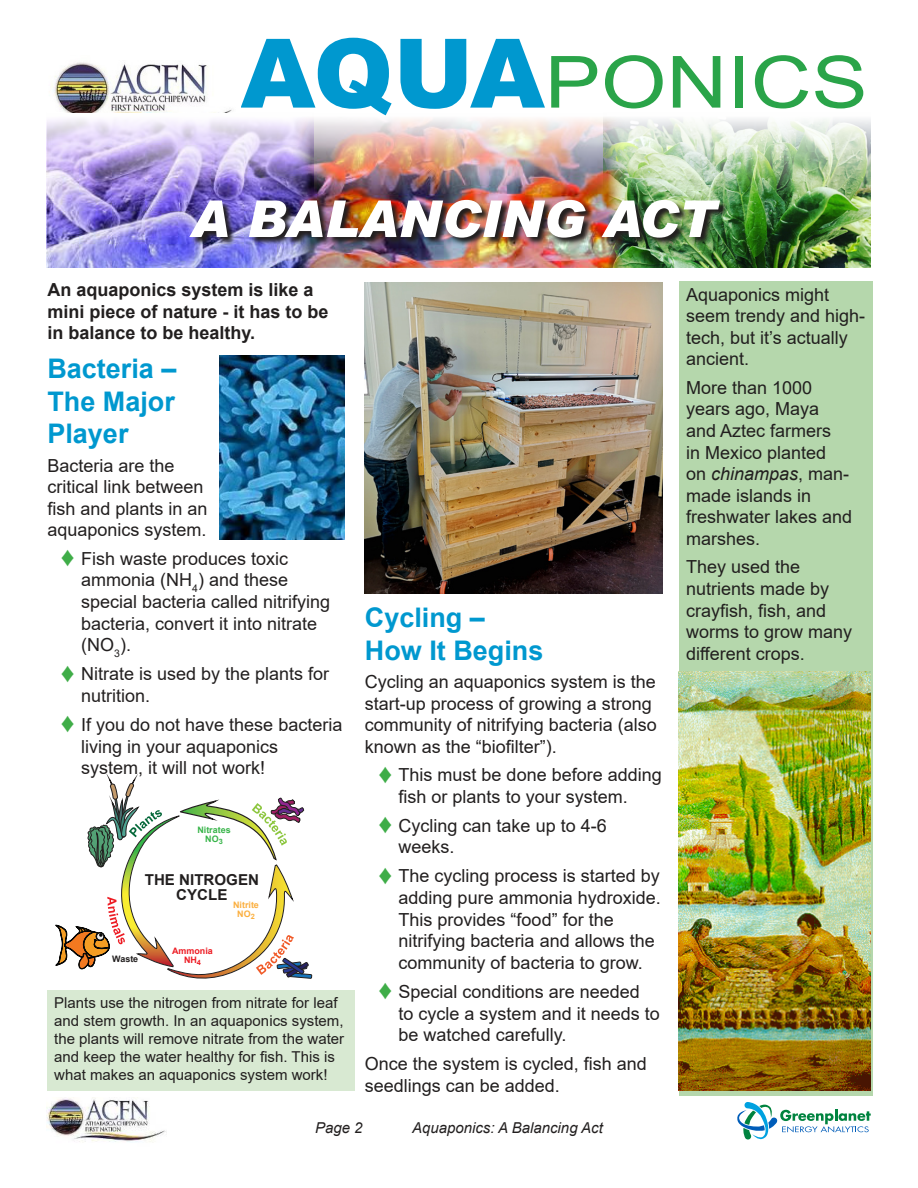
<style>
.page{position:relative;width:918px;height:1188px;background:#fff}
.page>*{position:absolute;margin:0;border:0;box-sizing:border-box;transform-origin:0 0}
.t1{font:72px "Arial";color:#2aa449;scale:1.17 1}
.t2{font:italic 900 51px "Arial";color:#fff}
.t3{font:700 27px/32.4px "Arial";color:#0098cf;text-align:justify}
.t4{font:18px/21.6px "Arial";color:#221f1f}
.t5{font:700 18px/21.6px "Arial";color:#221f1f}
.t6{font:15px/18px "Arial";color:#221f1f}
.t7{font:italic 15px "Arial";color:#221f1f}
.t8{font:700 15px/15px "Arial";color:#221f1f;text-align:center}
.t9{font:700 8.85px/8.9px "Arial";color:#37b449;text-align:center}
.t10{font:700 8.85px/8.9px "Arial";color:#ed1c24;text-align:center}
.t11{font:700 8.85px/8.9px "Arial";color:#fbaf3f;text-align:center}
.t12{font:700 8.85px "Arial";color:#221f1f}
.s1{font-weight:900;font-size:96px;color:#0098cf}
.s2{font-size:27px;color:#3fad48}
.s3{font-style:italic}
</style>
<div class="page">
<img style="left:627px;top:119px;width:244px;height:149px">
<img style="left:46px;top:119px;width:245px;height:149px">
<img style="left:291px;top:117px;width:336px;height:151px">
<img style="left:190px;top:200px;width:539px;height:46px">
<img style="left:52px;top:62px;width:180px;height:51px">
<svg style="left:737px;top:1102px;width:134px;height:38px"></svg>
<img style="left:47px;top:1098px;width:120px;height:44px">
<div style="left:679px;top:281px;width:193px;height:814px;background:#b5d7ac"></div>
<svg style="left:56px;top:774px;width:256px;height:205px"></svg>
<img style="left:219px;top:355px;width:126px;height:185px">
<div style="left:47px;top:991px;width:308px;height:100px;background:#d8e9d2"></div>
<img style="left:365px;top:283px;width:297px;height:311px">
<img style="left:678px;top:672px;width:193px;height:419px">
<h1 class="t1" style="left:241px;top:55px;width:538px"><span class="s1">AQUA</span>PONICS</h1>
<h2 class="t2" style="left:190px;top:190px;width:526px">A BALANCING ACT</h2>
<p class="t5" style="left:47px;top:281px;width:283px">An aquaponics system is like a mini piece of nature - it has to be in balance to be healthy .</p>
<h3 class="t3" style="left:47px;top:355px;width:131px">Bacteria – The Major Player</h3>
<p class="t4" style="left:47px;top:456px;width:162px">Bacteria are the critical link between fish and plants in an aquaponics system.</p>
<p class="t4" style="left:81px;top:549px;width:251px;text-indent:-20px"><span class="s2">♦</span> Fish waste produces toxic ammonia (NH<sub>4</sub>) and these special bacteria called nitrifying bacteria, convert it into nitrate (NO<sub>3</sub>).</p>
<p class="t4" style="left:81px;top:665px;width:250px;text-indent:-20px"><span class="s2">♦</span> Nitrate is used by the plants for nutrition.</p>
<p class="t4" style="left:81px;top:715px;width:263px;text-indent:-20px"><span class="s2">♦</span> If you do not have these bacteria living in your aquaponics system, it will not work!</p>
<p class="t9" style="left:197px;top:825px;width:35px">Nitrates<br>NO<sub>3</sub></p>
<p class="t8" style="left:145px;top:872px;width:116px">THE NITROGEN<br>CYCLE</p>
<p class="t11" style="left:233px;top:901px;width:27px">Nitrite<br>NO<sub>2</sub></p>
<p class="t12" style="left:112px;top:954px;width:28px">Waste</p>
<p class="t10" style="left:172px;top:947px;width:42px">Ammonia<br>NH<sub>4</sub></p>
<p class="t6" style="left:54px;top:996px;width:292px">Plants use the nitrogen from nitrate for leaf and stem growth. In an aquaponics system, the plants will remove nitrate from the water and keep the water healthy for fish. This is what makes an aquaponics system work!</p>
<h3 class="t3" style="left:365px;top:604px;width:180px">Cycling –<br>How It Begins</h3>
<p class="t4" style="left:365px;top:672px;width:294px">Cycling an aquaponics system is the start-up process of growing a strong community of nitrifying bacteria (also known as the “biofilter”).</p>
<p class="t4" style="left:399px;top:766px;width:265px;text-indent:-20px"><span class="s2">♦</span> This must be done before adding fish or plants to your system.</p>
<p class="t4" style="left:399px;top:816px;width:210px;text-indent:-20px"><span class="s2">♦</span> Cycling can take up to 4-6 weeks.</p>
<p class="t4" style="left:399px;top:867px;width:264px;text-indent:-20px"><span class="s2">♦</span> The cycling process is started by adding pure ammonia hydroxide.<br>This provides “food” for the nitrifying bacteria and allows the community of bacteria to grow.</p>
<p class="t4" style="left:399px;top:982px;width:263px;text-indent:-20px"><span class="s2">♦</span> Special conditions are needed<br>to cycle a system and it needs to be watched carefully.</p>
<p class="t4" style="left:365px;top:1053px;width:284px">Once the system is cycled, fish and seedlings can be added.</p>
<p class="t7" style="left:315px;top:1122px;width:49px">Page 2</p>
<p class="t7" style="left:412px;top:1122px;width:192px">Aquaponics: A Balancing Act</p>
<p class="t4" style="left:686px;top:285px;width:181px">Aquaponics might seem trendy and high&shy;tech, but it’s actually ancient.</p>
<p class="t4" style="left:686px;top:378px;width:168px">More than 1000 years ago, Maya and Aztec farmers<br>in Mexico planted<br>on <span class="s3">chinampas</span>, man&shy;made islands in freshwater lakes and marshes.</p>
<p class="t4" style="left:686px;top:558px;width:168px">They used the nutrients made by crayfish, fish, and worms to grow many different crops.</p>
</div>
